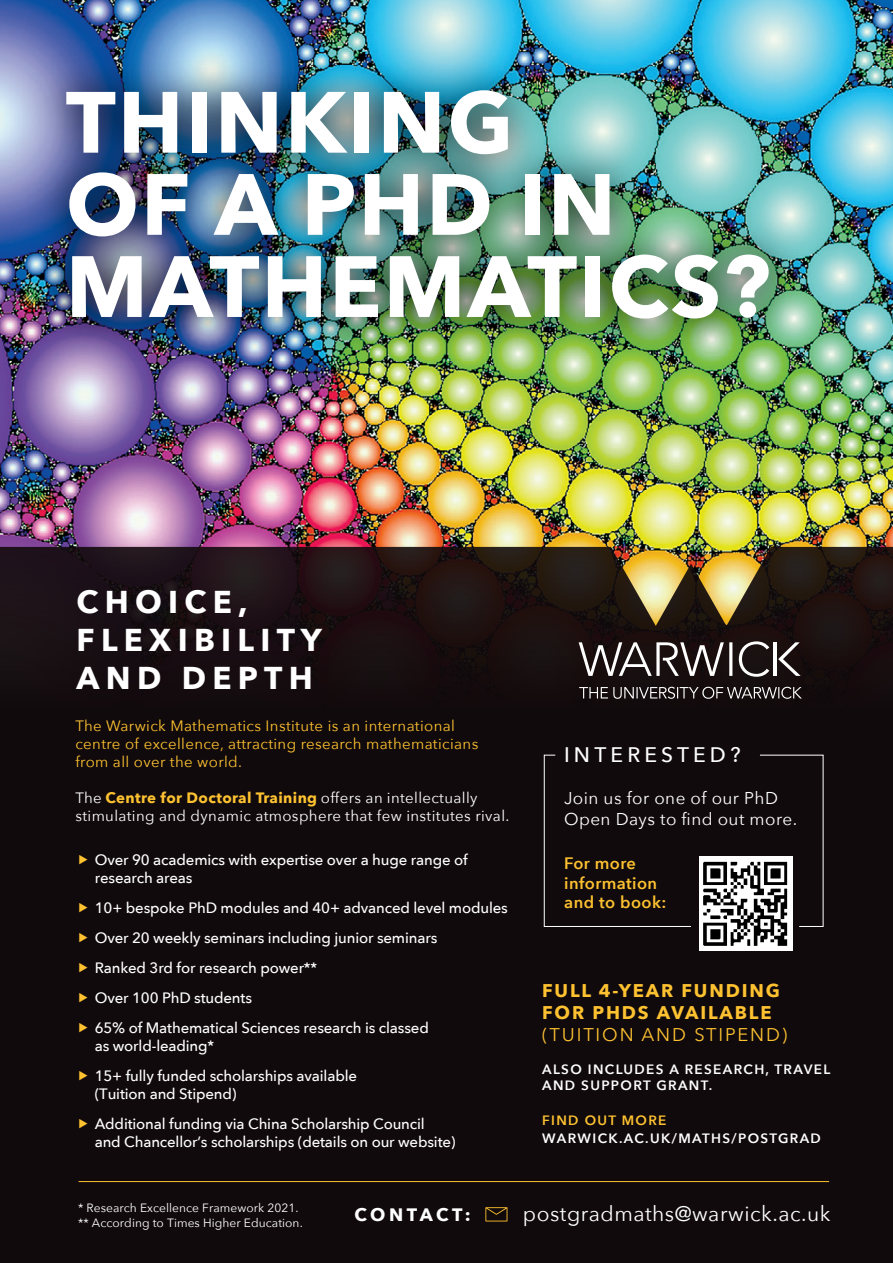
<style>
.page{position:relative;width:893px;height:1263px;background:#fff}
.page>*{position:absolute;margin:0;border:0;box-sizing:border-box;transform-origin:0 0}
.t1{font:700 85.8px/82.2px "Avenir Next";letter-spacing:.025em;color:#fff}
.t2{font:700 31.5px/37.8px "Avenir Next";letter-spacing:.2em;color:#fff}
.t3{font:21px "Avenir Next";letter-spacing:.025em;color:#fff}
.t4{font:500 21px "Avenir Next";letter-spacing:.2em;color:#fff}
.t5{font:700 18.3px/22px "Avenir Next";letter-spacing:.1em;color:#fec231}
.t6{font:18.3px "Avenir Next";letter-spacing:.1em;color:#fec231}
.t7{font:700 18px "Avenir Next";letter-spacing:.19em;color:#fff}
.t8{font:17.1px/20.5px "Avenir Next";letter-spacing:.025em;color:#fff}
.t9{font:600 16.5px/19.8px "Avenir Next";letter-spacing:.025em;color:#fec231}
.t10{font:500 15px/30px "Avenir Next";letter-spacing:-.01em;color:#fff}
.t11{font:15px/18px "Avenir Next";letter-spacing:.025em;color:#fec231}
.t12{font:15px/18px "Avenir Next";letter-spacing:.025em;color:#fff}
.t13{font:600 13.5px/16.2px "Avenir Next";letter-spacing:.1em;color:#fff}
.t14{font:600 13.5px "Avenir Next";letter-spacing:.1em;color:#fec231}
.t15{font:12px/14.4px "Avenir Next";letter-spacing:.005em;color:#fff}
.s1{font-weight:700;color:#fec231}
</style>
<div class="page">
<img style="left:0;top:0;width:893px;height:547px">
<img style="left:15px;top:28px;width:809px;height:382px">
<div style="left:0;top:547px;width:893px;height:716px;background:linear-gradient(to bottom,#201514,#0a0509)"></div>
<svg style="left:579px;top:641px;width:222px;height:36px"></svg>
<svg style="left:579px;top:687px;width:223px;height:12px;background:#4e4849"></svg>
<img style="left:699px;top:857px;width:94px;height:94px">
<div style="left:544px;top:754px;width:148px;height:173px;background:#110a0c"></div>
<svg style="left:759px;top:754px;width:65px;height:173px;background:#322d2f"></svg>
<svg style="left:485px;top:1207px;width:22px;height:14px"></svg>
<hr style="left:79px;top:1181px;width:750px;height:1px;background:#fec231">
<svg style="left:79px;top:855px;width:8px;height:9px"></svg>
<svg style="left:79px;top:903px;width:8px;height:9px"></svg>
<svg style="left:79px;top:933px;width:8px;height:9px"></svg>
<svg style="left:79px;top:963px;width:8px;height:9px"></svg>
<svg style="left:79px;top:993px;width:8px;height:9px"></svg>
<svg style="left:79px;top:1023px;width:8px;height:9px"></svg>
<svg style="left:79px;top:1071px;width:8px;height:9px"></svg>
<svg style="left:79px;top:1119px;width:8px;height:9px"></svg>
<h1 class="t1" style="left:66px;top:80px;width:706px">THINKING<br>OF A PHD IN<br>MATHEMATICS?</h1>
<h2 class="t2" style="left:77px;top:583px;width:247px">CHOICE,<br>FLEXIBILITY<br>AND DEPTH</h2>
<p class="t11" style="left:75px;top:716px;width:404px">The Warwick Mathematics Institute is an international centre of excellence, attracting research mathematicians from all over the world.</p>
<p class="t12" style="left:75px;top:788px;width:435px">The <span class="s1">Centre for Doctoral Training</span> offers an intellectually stimulating and dynamic atmosphere that few institutes rival.</p>
<p class="t10" style="left:95px;top:850px;width:374px;line-height:18px">Over 90 academics with expertise over a huge range of research areas</p>
<p class="t10" style="left:95px;top:892px;width:415px">10+ bespoke PhD modules and 40+ advanced level modules Over 20 weekly seminars including junior seminars<br>Ranked 3rd for research power**<br>Over 100 PhD students<br>65% of Mathematical Sciences research is classed</p>
<p class="t10" style="left:95px;top:1030px;width:264px">as world-leading*<br>15+ fully funded scholarships available</p>
<p class="t10" style="left:95px;top:1078px;width:332px">(Tuition and Stipend)<br>Additional funding via China Scholarship Council</p>
<p class="t10" style="left:95px;top:1126px;width:362px">and Chancellor’s scholarships (details on our website)</p>
<h3 class="t4" style="left:564px;top:736px;width:178px">INTERESTED?</h3>
<p class="t8" style="left:564px;top:787px;width:235px">Join us for one of our PhD<br>Open Days to find out more.</p>
<p class="t9" style="left:564px;top:853px;width:104px">For more information and to book:</p>
<p class="t5" style="left:542px;top:979px;width:239px">FULL 4-YEAR FUNDING<br>FOR PHDS AVAILABLE</p>
<p class="t6" style="left:542px;top:1019px;width:247px">(TUITION AND STIPEND)</p>
<p class="t13" style="left:542px;top:1061px;width:290px">ALSO INCLUDES A RESEARCH, TRAVEL<br>AND SUPPORT GRANT.</p>
<p class="t14" style="left:542px;top:1108px;width:126px">FIND OUT MORE</p>
<p class="t13" style="left:542px;top:1130px;width:280px">WARWICK.AC.UK/MATHS/POSTGRAD</p>
<p class="t15" style="left:78px;top:1200px;width:226px">* Research Excellence Framework 2021. ** According to Times Higher Education.</p>
<p class="t7" style="left:354px;top:1199px;width:118px">CONTACT:</p>
<h3 class="t3" style="left:523px;top:1196px;width:309px">postgradmaths@warwick.ac.uk</h3>
</div>
